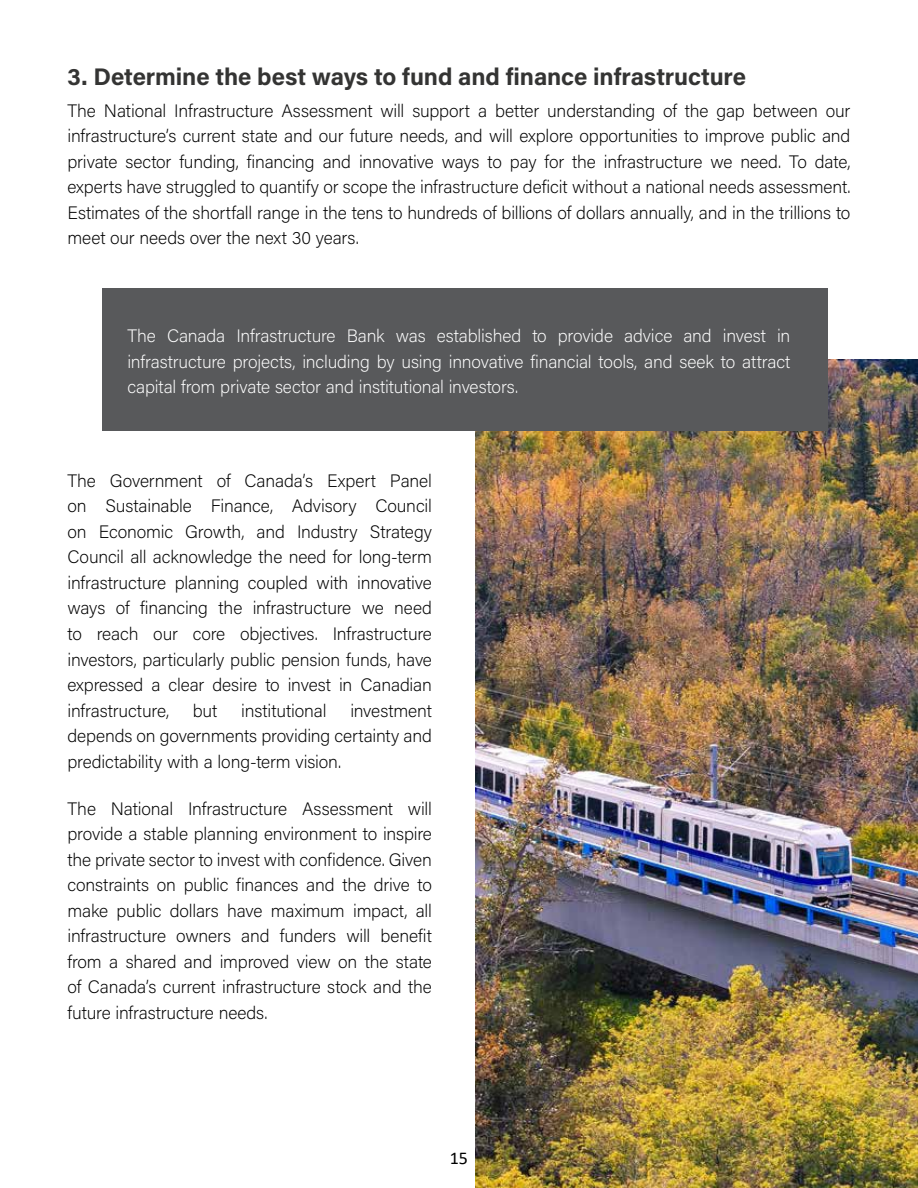
<style>
.page{position:relative;width:918px;height:1188px;background:#fff}
.page>*{position:absolute;margin:0;border:0;box-sizing:border-box;transform-origin:0 0}
.t1{font:24px "Acumin Variable Concept";letter-spacing:-.005em;color:#343433}
.t2{font:18px/25.5px "Acumin Variable Concept";letter-spacing:-.01em;color:#000;text-align:justify}
.t3{font:18px/25.5px "Acumin Variable Concept";letter-spacing:-.01em;color:#fff;text-align:justify}
.t4{font:18px "Calibri";color:#000}
</style>
<div class="page">
<img style="left:476px;top:360px;width:442px;height:828px">
<div style="left:103px;top:289px;width:725px;height:142px;background:#58595b"></div>
<h1 class="t1" style="left:68px;top:60px;width:680px">3. Determine the best ways to fund and finance infrastructure</h1>
<p class="t2" style="left:68px;top:97px;width:785px">The National Infrastructure Assessment will support a better understanding of the gap between our infrastructure’s current state and our future needs, and will explore opportunities to improve public and private sector funding, financing and innovative ways to pay for the infrastructure we need. To date, experts have struggled to quantify or scope the infrastructure deficit without a national needs assessment.<br>Estimates of the shortfall range in the tens to hundreds of billions of dollars annually, and in the trillions to meet our needs over the next 30 years.</p>
<p class="t3" style="left:127px;top:323px;width:665px">The Canada Infrastructure Bank was established to provide advice and invest in infrastructure projects, including by using innovative financial tools, and seek to attract capital from private sector and institutional investors.</p>
<p class="t2" style="left:68px;top:467px;width:366px">The Government of Canada’s Expert Panel on Sustainable Finance, Advisory Council on Economic Growth, and Industry Strategy Council all acknowledge the need for long-term infrastructure planning coupled with innovative ways of financing the infrastructure we need to reach our core objectives. Infrastructure investors, particularly public pension funds, have expressed a clear desire to invest in Canadian infrastructure,</p>
<p class="t2" style="left:68px;top:697px;width:366px;text-indent:283px">investment depends on governments providing certainty and predictability with a long-term vision.</p>
<p class="t2" style="left:68px;top:795px;width:366px">The National Infrastructure Assessment will provide a stable planning environment to inspire the private sector to invest with confidence. Given constraints on public finances and the drive to make public dollars have maximum impact, all infrastructure owners and funders will benefit from a shared and improved view on the state of Canada’s current infrastructure stock and the future infrastructure needs.</p>
<p class="t2" style="left:193px;top:697px;width:26px">but</p>
<p class="t2" style="left:241px;top:697px;width:87px">institutional</p>
<p class="t4" style="left:450px;top:1146px;width:20px">15</p>
</div>
